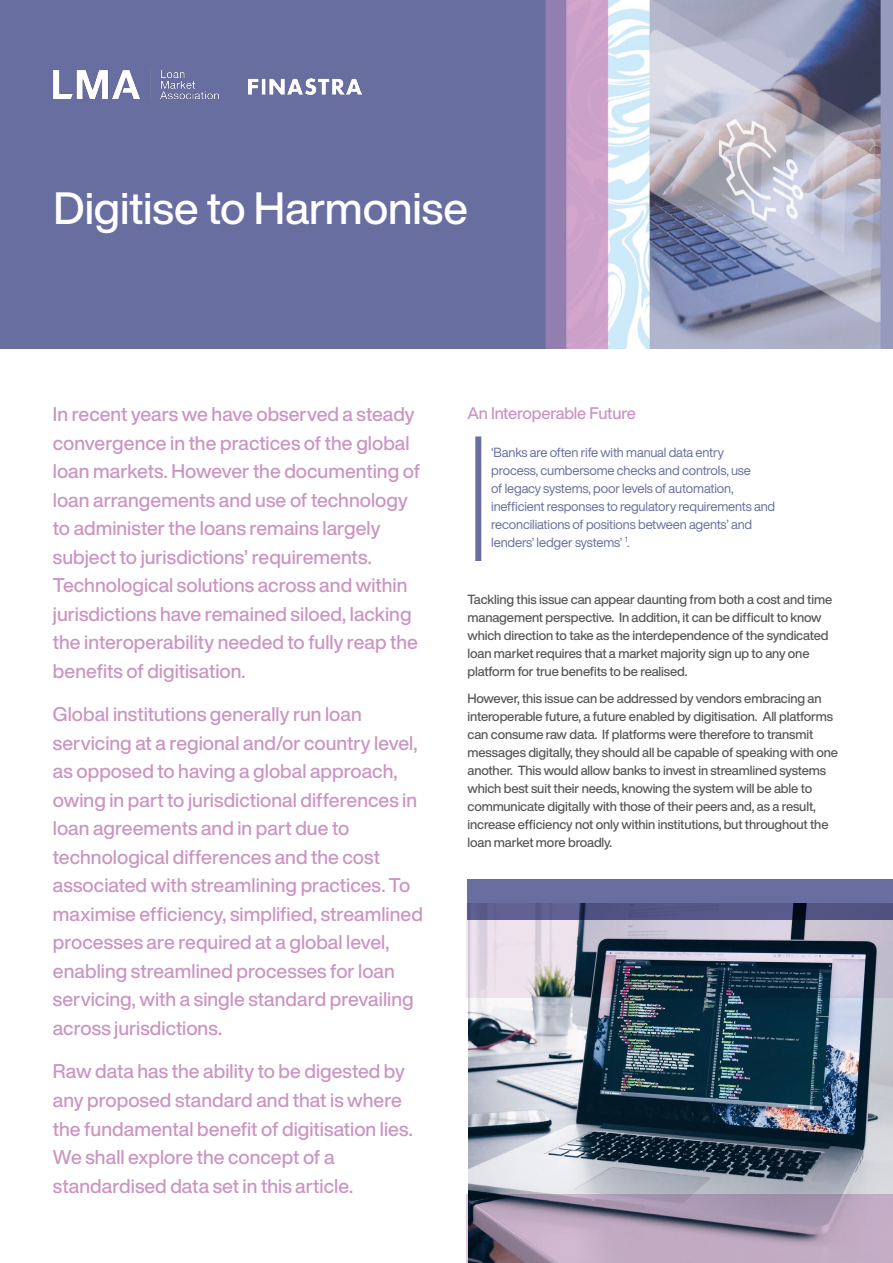
<style>
.page{position:relative;width:893px;height:1263px;background:#fff}
.page>*{position:absolute;margin:0;border:0;box-sizing:border-box;transform-origin:0 0}
.t1{font:500 44.55px "Helvetica Now Display";letter-spacing:-.005em;color:#fff}
.t2{font:500 19.5px/28.5px "Helvetica Now Display";color:#cb94c2}
.t3{font:500 16.5px "Helvetica Now Display";letter-spacing:-.01em;color:#cb94c2}
.t4{font:500 13.05px/18px "Helvetica Now Display";letter-spacing:-.01em;color:#575656}
.t5{font:13.05px/18px "Helvetica Now Display";letter-spacing:-.01em;color:#686e9f}
</style>
<div class="page">
<img style="left:0;top:0;width:893px;height:349px">
<img style="left:53px;top:69px;width:187px;height:41px">
<img style="left:248px;top:78px;width:113px;height:17px">
<div style="left:475px;top:436px;width:6px;height:125px;background:#686e9f"></div>
<img style="left:469px;top:997px;width:424px;height:197px">
<svg style="left:467px;top:1194px;width:426px;height:69px;background:#a594ab"></svg>
<svg style="left:467px;top:920px;width:426px;height:77px;background:#858a99"></svg>
<svg style="left:467px;top:879px;width:426px;height:41px;background:#5f6393"></svg>
<h1 class="t1" style="left:53px;top:177px;width:416px">Digitise to Harmonise</h1>
<p class="t2" style="left:53px;top:400px;width:369px">In recent years we have observed a steady convergence in the practices of the global loan markets. However the documenting of loan arrangements and use of technology to administer the loans remains largely subject to jurisdictions’ requirements.<br>Technological solutions across and within jurisdictions have remained siloed, lacking the interoperability needed to fully reap the benefits of digitisation.</p>
<p class="t2" style="left:53px;top:700px;width:371px">Global institutions generally run loan servicing at a regional and/or country level, as opposed to having a global approach, owing in part to jurisdictional differences in loan agreements and in part due to technological differences and the cost associated with streamlining practices. To maximise efficiency, simplified, streamlined processes are required at a global level, enabling streamlined processes for loan servicing, with a single standard prevailing across jurisdictions.</p>
<p class="t2" style="left:53px;top:1057px;width:361px">Raw data has the ability to be digested by any proposed standard and that is where the fundamental benefit of digitisation lies.<br>We shall explore the concept of a standardised data set in this article.</p>
<p class="t3" style="left:468px;top:401px;width:170px">An Interoperable Future</p>
<p class="t5" style="left:491px;top:443px;width:286px">‘Banks are often rife with manual data entry<br>process, cumbersome checks and controls, use<br>of legacy systems, poor levels of automation, inefficient responses to regulatory requirements and reconciliations of positions between agents’ and lenders’ ledger systems’ <sup>1</sup>.</p>
<p class="t4" style="left:468px;top:590px;width:366px">Tackling this issue can appear daunting from both a cost and time management perspective. In addition, it can be difficult to know which direction to take as the interdependence of the syndicated loan market requires that a market majority sign up to any one platform for true benefits to be realised.</p>
<p class="t4" style="left:468px;top:689px;width:372px">However, this issue can be addressed by vendors embracing an interoperable future, a future enabled by digitisation. All platforms can consume raw data. If platforms were therefore to transmit messages digitally, they should all be capable of speaking with one another. This would allow banks to invest in streamlined systems which best suit their needs, knowing the system will be able to communicate digitally with those of their peers and, as a result, increase efficiency not only within institutions, but throughout the loan market more broadly.</p>
</div>
